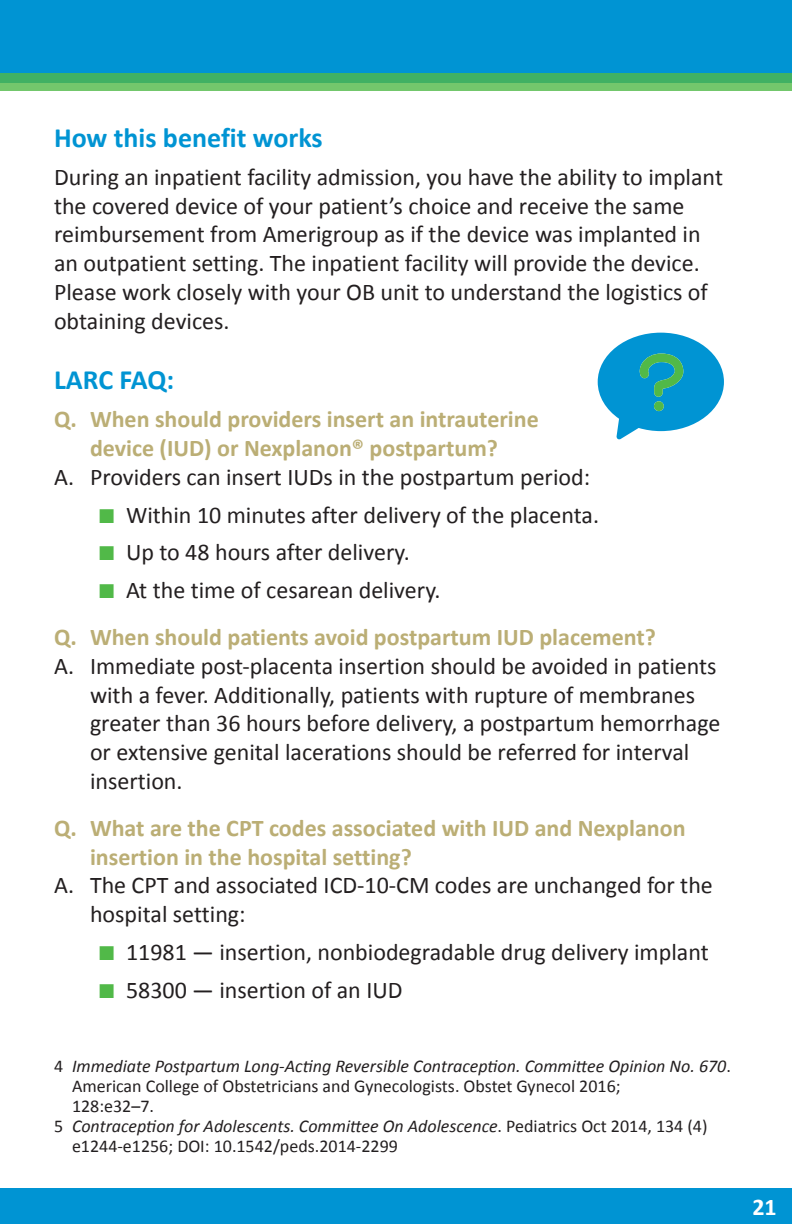
<style>
.page{position:relative;width:792px;height:1224px;background:#fff}
.page>*{position:absolute;margin:0;border:0;box-sizing:border-box;transform-origin:0 0}
.Amerigroup_Sub_head{font:700 28px "Calibri";color:#0094d3}
.Amerigroup_Body_Text{font:24px/28.8px "Calibri";color:#231f20}
.Amerigroup_Body_Text-2{font:700 24px/28.8px "Calibri";color:#bbae75;text-align:center}
.Amerigroup_Body_Text-3{font:700 24px "Calibri";color:#fff}
.Amerigroup_Legal_Lin{font:18px/20px "Calibri";color:#231f20}
.s1{color:#51b948}
.s2{font-style:italic}
</style>
<div class="page">
<div style="left:0;top:0;width:792px;height:82px;background:#0094d3"></div>
<svg style="left:0;top:73px;width:792px;height:18px;background:#56ba67"></svg>
<div style="left:0;top:1188px;width:792px;height:36px;background:#0094d3"></div>
<svg style="left:598px;top:333px;width:126px;height:107px"></svg>
<div style="left:654px;top:401px;width:10px;height:10px;background:#51b948;border-radius:50%"></div>
<p class="Amerigroup_Sub_head" style="left:54px;top:120px;width:270px">How this benefit works</p>
<p class="Amerigroup_Body_Text" style="left:54px;top:163px;width:671px">During an inpatient facility admission, you have the ability to implant the covered device of your patient’s choice and receive the same reimbursement from Amerigroup as if the device was implanted in an outpatient setting. The inpatient facility will provide the device.<br>Please work closely with your OB unit to understand the logistics of obtaining devices.</p>
<p class="Amerigroup_Sub_head" style="left:54px;top:363px;width:122px">LARC FAQ:</p>
<p class="Amerigroup_Body_Text-2" style="left:54px;top:404px;width:486px">Q. When should providers insert an intrauterine device (IUD) or Nexplanon® postpartum?</p>
<p class="Amerigroup_Body_Text" style="left:54px;top:463px;width:538px">A. Providers can insert IUDs in the postpartum period:</p>
<p class="Amerigroup_Body_Text" style="left:99px;top:500px;width:502px"><span class="s1">■</span> Within 10 minutes after delivery of the placenta.</p>
<p class="Amerigroup_Body_Text" style="left:99px;top:538px;width:312px"><span class="s1">■</span> Up to 48 hours after delivery.</p>
<p class="Amerigroup_Body_Text" style="left:99px;top:576px;width:343px"><span class="s1">■</span> At the time of cesarean delivery.</p>
<p class="Amerigroup_Body_Text-2" style="left:54px;top:622px;width:603px">Q. When should patients avoid postpartum IUD placement?</p>
<p class="Amerigroup_Body_Text" style="left:90px;top:652px;width:632px;text-indent:-36px">A. Immediate post-placenta insertion should be avoided in patients with a fever. Additionally, patients with rupture of membranes greater than 36 hours before delivery, a postpartum hemorrhage or extensive genital lacerations should be referred for interval insertion.</p>
<p class="Amerigroup_Body_Text-2" style="left:90px;top:812px;width:597px;text-align:left;text-indent:-36px">Q. What are the CPT codes associated with IUD and Nexplanon insertion in the hospital setting?</p>
<p class="Amerigroup_Body_Text" style="left:90px;top:871px;width:624px;text-indent:-36px">A. The CPT and associated ICD-10-CM codes are unchanged for the hospital setting:</p>
<p class="Amerigroup_Body_Text" style="left:99px;top:938px;width:611px"><span class="s1">■</span> 11981 — insertion, nonbiodegradable drug delivery implant</p>
<p class="Amerigroup_Body_Text" style="left:99px;top:976px;width:305px"><span class="s1">■</span> 58300 — insertion of an IUD</p>
<p class="Amerigroup_Legal_Lin" style="left:72px;top:1056px;width:660px;text-indent:-18px">4 <span class="s2">Immediate Postpartum Long-Acting Reversible Contraception. Committee Opinion No. 670</span>.<br>American College of Obstetricians and Gynecologists. Obstet Gynecol 2016;<br>128:e32–7.</p>
<p class="Amerigroup_Legal_Lin" style="left:72px;top:1116px;width:637px;text-indent:-18px">5 <span class="s2">Contraception for Adolescents. Committee On Adolescence</span>. Pediatrics Oct 2014, 134 (4) e1244-e1256; DOI: 10.1542/peds.2014-2299</p>
<p class="Amerigroup_Body_Text-3" style="left:752px;top:1192px;width:26px">21</p>
</div>
